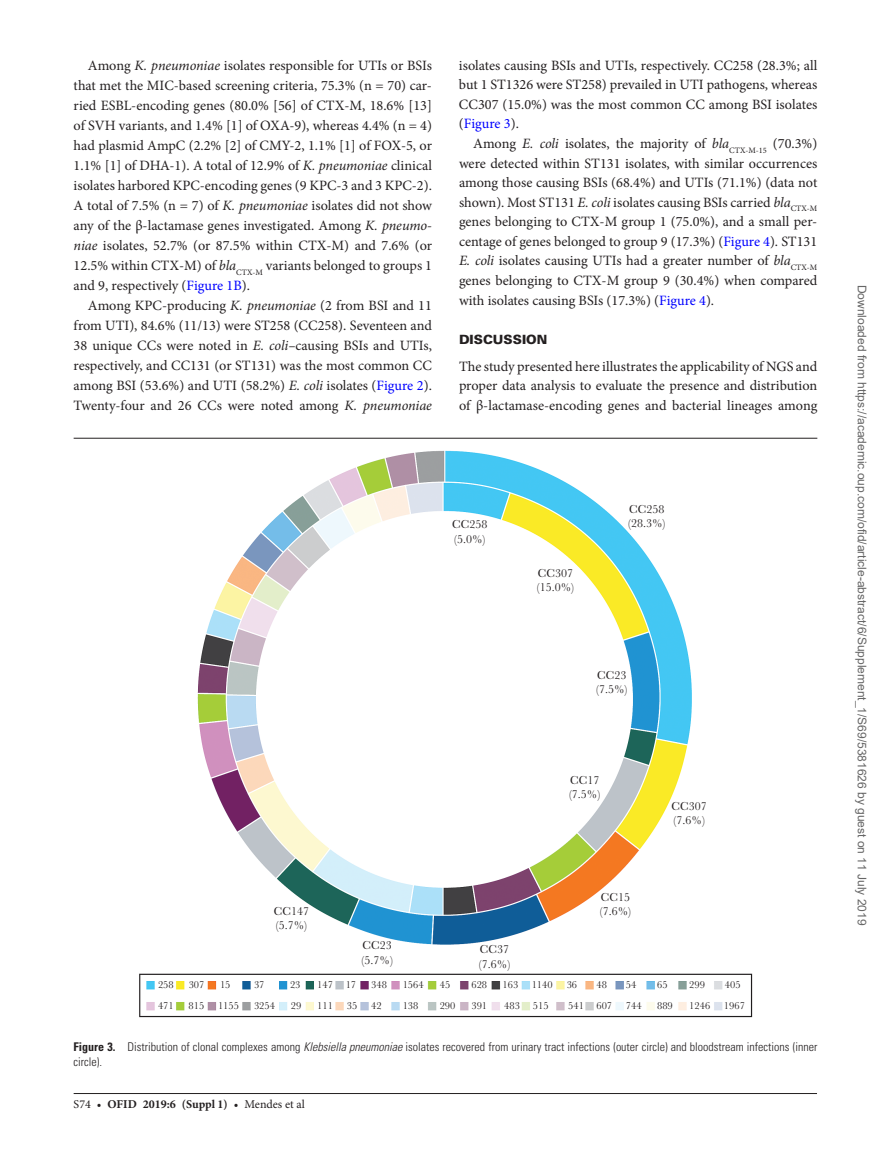
<style>
.page{position:relative;width:891px;height:1174px;background:#fff}
.page>*{position:absolute;margin:0;border:0;box-sizing:border-box;transform-origin:0 0}
.t1{font:14.25px/20px "Minion Pro";color:#231f20;text-align:justify}
.t2{font:900 12.75px "Univers LT Std";color:#231f20}
.t3{font:300 condensed 12px/15px "Univers LT Std";color:#231f20}
.t4{font:12px/14.4px "Baskerville MT Std";color:#231f20}
.t5{font:12px "Arial";color:#666}
.t6{font:700 12px "Minion Pro";color:#231f20}
.t7{font:10.5px "Baskerville MT Std";color:#231f20}
.s1{font-style:italic}
.s2{color:#00f}
.s3{font-weight:700}
.s4{font-weight:400}
</style>
<div class="page">
<hr style="left:74px;top:1093px;width:743px;height:1px;background:#231f20">
<hr style="left:74px;top:438px;width:743px;height:1px;background:#231f20">
<img style="left:139px;top:450px;width:613px;height:568px">
<p class="t1" style="left:74px;top:55px;width:360px;text-indent:14px">Among <span class="s1">K. pneumoniae</span> isolates responsible for UTIs or BSIs that met the MIC-based screening criteria, 75.3% (n = 70) car&shy;ried ESBL-encoding genes (80.0% [56] of CTX-M, 18.6% [13] of SVH variants, and 1.4% [1] of OXA-9), whereas 4.4% (n = 4) had plasmid AmpC (2.2% [2] of CMY-2, 1.1% [1] of FOX-5, or 1.1% [1] of DHA-1). A total of 12.9% of <span class="s1">K. pneumoniae</span> clinical isolates harbored KPC-encoding genes (9 KPC-3 and 3 KPC-2).<br>A total of 7.5% (n = 7) of <span class="s1">K. pneumoniae</span> isolates did not show any of the β-lactamase genes investigated. Among <span class="s1">K. pneumo&shy;niae</span> isolates, 52.7% (or 87.5% within CTX-M) and 7.6% (or 12.5% within CTX-M) of <span class="s1">bla</span><sub>CTX-M</sub> variants belonged to groups 1 and 9, respectively (<span class="s2">Figure 1B</span>).</p>
<p class="t1" style="left:74px;top:295px;width:360px;text-indent:14px">Among KPC-producing <span class="s1">K. pneumoniae</span> (2 from BSI and 11 from UTI), 84.6% (11/13) were ST258 (CC258). Seventeen and 38 unique CCs were noted in <span class="s1">E. coli–</span>causing BSIs and UTIs, respectively, and CC131 (or ST131) was the most common CC among BSI (53.6%) and UTI (58.2%) <span class="s1">E. coli</span> isolates (<span class="s2">Figure 2</span>).<br>Twenty-four and 26 CCs were noted among <span class="s1">K. pneumoniae</span></p>
<p class="t1" style="left:459px;top:55px;width:360px;line-height:19.5px">isolates causing BSIs and UTIs, respectively. CC258 (28.3%; all but 1 ST1326 were ST258) prevailed in UTI pathogens, whereas CC307 (15.0%) was the most common CC among BSI isolates (<span class="s2">Figure 3</span>).</p>
<p class="t1" style="left:459px;top:134px;width:360px;line-height:19.5px;text-indent:14px">Among <span class="s1">E. coli</span> isolates, the majority of <span class="s1">bla</span><sub>CTX-M-15</sub> (70.3%) were detected within ST131 isolates, with similar occurrences among those causing BSIs (68.4%) and UTIs (71.1%) (data not shown). Most ST131 <span class="s1">E. coli</span> isolates causing BSIs carried <span class="s1">bla</span><sub>CTX-M </sub>genes belonging to CTX-M group 1 (75.0%), and a small per&shy;centage of genes belonged to group 9 (17.3%) (<span class="s2">Figure 4</span>). ST131<br><span class="s1">E. coli</span> isolates causing UTIs had a greater number of <span class="s1">bla</span><sub>CTX-M </sub>genes belonging to CTX-M group 9 (30.4%) when compared with isolates causing BSIs (17.3%) (<span class="s2">Figure 4</span>).</p>
<p class="t2" style="left:459px;top:331px;width:90px">DISCUSSION</p>
<p class="t1" style="left:459px;top:356px;width:360px;line-height:19.5px">The study presented here illustrates the applicability of NGS and proper data analysis to evaluate the presence and distribution of β-lactamase-encoding genes and bacterial lineages among</p>
<p class="t4" style="left:274px;top:904px;width:37px">CC147 (5.7%)</p>
<p class="t4" style="left:629px;top:501px;width:37px">CC258</p>
<p class="t4" style="left:452px;top:517px;width:37px">CC258</p>
<p class="t4" style="left:628px;top:516px;width:39px">(28.3%)</p>
<p class="t4" style="left:454px;top:531px;width:33px">(5.0%)</p>
<p class="t4" style="left:537px;top:566px;width:39px">CC307 (15.0%)</p>
<p class="t4" style="left:596px;top:668px;width:33px">CC23 (7.5%)</p>
<p class="t4" style="left:569px;top:772px;width:33px">CC17 (7.5%)</p>
<p class="t4" style="left:600px;top:889px;width:33px">CC15 (7.6%)</p>
<p class="t4" style="left:672px;top:799px;width:37px">CC307 (7.6%)</p>
<p class="t4" style="left:362px;top:938px;width:33px">CC23 (5.7%)</p>
<p class="t4" style="left:479px;top:942px;width:33px">CC37 (7.6%)</p>
<p class="t7" style="left:158px;top:979px;width:17px">258</p>
<p class="t7" style="left:189px;top:979px;width:17px">307</p>
<p class="t7" style="left:220px;top:979px;width:12px">15</p>
<p class="t7" style="left:254px;top:979px;width:12px">37</p>
<p class="t7" style="left:290px;top:979px;width:12px">23</p>
<p class="t7" style="left:317px;top:979px;width:40px">147 17</p>
<p class="t7" style="left:371px;top:979px;width:17px">348</p>
<p class="t7" style="left:403px;top:979px;width:22px">1564</p>
<p class="t7" style="left:440px;top:979px;width:12px">45</p>
<p class="t7" style="left:471px;top:979px;width:17px">628</p>
<p class="t7" style="left:503px;top:979px;width:17px">163</p>
<p class="t7" style="left:532px;top:979px;width:22px">1140</p>
<p class="t7" style="left:567px;top:979px;width:12px">36</p>
<p class="t7" style="left:596px;top:979px;width:12px">48</p>
<p class="t7" style="left:626px;top:979px;width:12px">54</p>
<p class="t7" style="left:657px;top:979px;width:12px">65</p>
<p class="t7" style="left:689px;top:979px;width:17px">299</p>
<p class="t7" style="left:725px;top:979px;width:17px">405</p>
<p class="t7" style="left:158px;top:1000px;width:17px">471</p>
<p class="t7" style="left:189px;top:1000px;width:17px">815</p>
<p class="t7" style="left:218px;top:1000px;width:22px">1155</p>
<p class="t7" style="left:254px;top:1000px;width:22px">3254</p>
<p class="t7" style="left:291px;top:1000px;width:12px">29</p>
<p class="t7" style="left:317px;top:1000px;width:17px">111</p>
<p class="t7" style="left:347px;top:1000px;width:12px">35</p>
<p class="t7" style="left:371px;top:1000px;width:12px">42</p>
<p class="t7" style="left:403px;top:1000px;width:17px">138</p>
<p class="t7" style="left:440px;top:1000px;width:17px">290</p>
<p class="t7" style="left:471px;top:1000px;width:17px">391</p>
<p class="t7" style="left:504px;top:1000px;width:46px">483 515</p>
<p class="t7" style="left:568px;top:1000px;width:45px">541 607</p>
<p class="t7" style="left:626px;top:1000px;width:17px">744</p>
<p class="t7" style="left:657px;top:1000px;width:17px">889</p>
<p class="t7" style="left:689px;top:1000px;width:22px">1246</p>
<p class="t7" style="left:724px;top:1000px;width:23px">1967</p>
<p class="t3" style="left:74px;top:1040px;width:745px"><span class="s3">Figure 3.</span> Distribution of clonal complexes among <span class="s1">Klebsiella pneumoniae</span> isolates recovered from urinary tract infections (outer circle) and bloodstream infections (inner circle).</p>
<p class="t6" style="left:74px;top:1095px;width:233px"><span class="s4">S74 •</span> OFID 2019:6 (Suppl 1) <span class="s4">• Mendes et al</span></p>
<p class="t5" style="left:866px;top:285px;width:642px;rotate:90deg">Downloaded from https://academic.oup.com/ofid/article-abstract/6/Supplement_1/S69/5381626 by guest on 11 July 2019</p>
</div>
